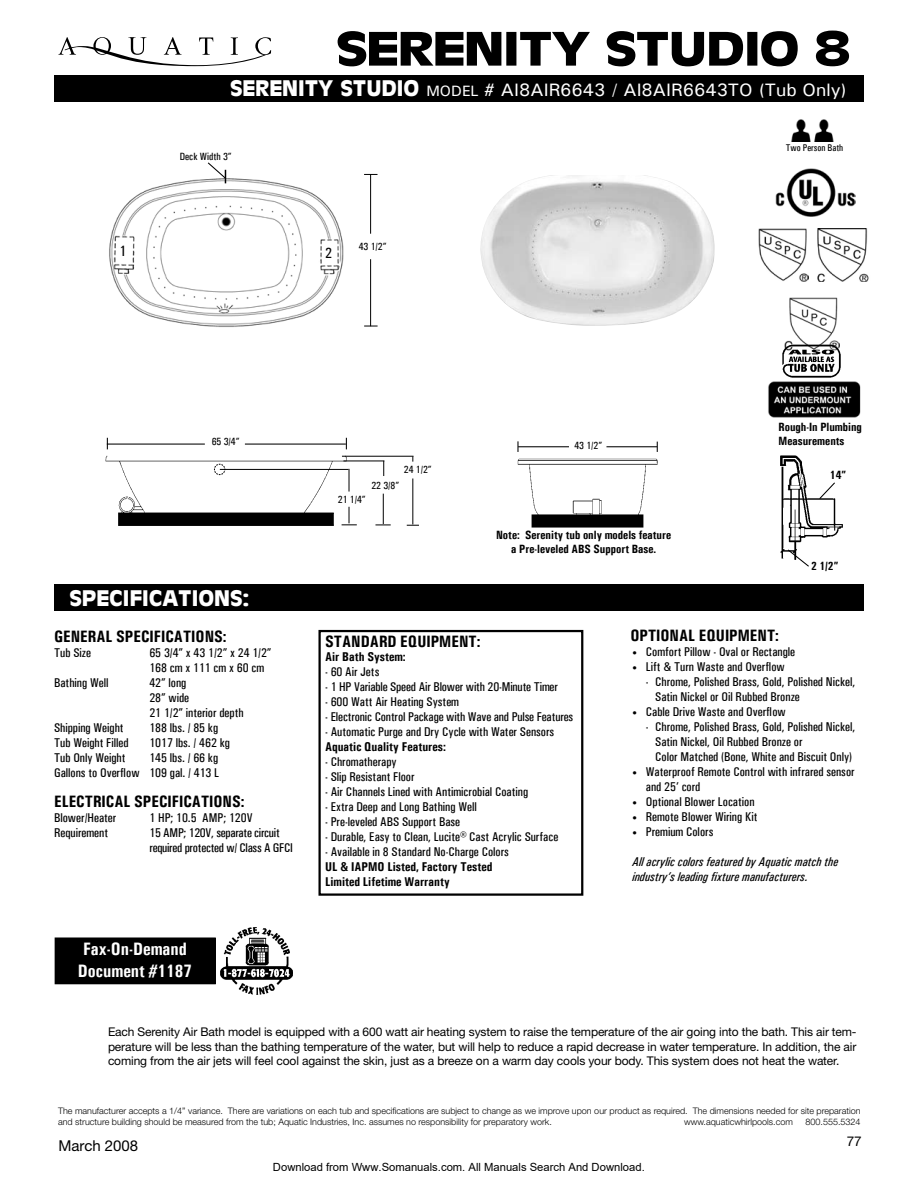
<style>
.page{position:relative;width:918px;height:1188px;background:#fff}
.page>*{position:absolute;margin:0;border:0;box-sizing:border-box;transform-origin:0 0}
.t1{font:700 45px "Antique Olive";letter-spacing:-.03em;color:#000;scale:1.2 1}
.t2{font:700 21px "Antique Olive";color:#fff}
.t3{font:500 18px "Univers";color:#fff}
.t4{font:700 18px/21.6px "Univers Condensed";color:#fff}
.t5{font:700 16.5px "Univers Condensed";color:#000}
.t6{font:15px "Helvetica Neue";color:#000}
.t7{font:500 condensed 15px "Univers";color:#000}
.t8{font:13.5px "Helvetica Neue";color:#000}
.t9{font:500 condensed 12.75px/15px "Univers";color:#000}
.t10{font:700 12.75px/15px "Univers Condensed";color:#000}
.t11{font:italic 500 condensed 12.75px/15px "Univers";color:#000}
.t12{font:500 condensed 12.75px/15px "Univers";letter-spacing:-.02em;color:#000}
.t13{font:12px/14.4px "Helvetica Neue";letter-spacing:-.01em;color:#000;text-align:justify}
.t14{font:700 12px/14.4px "Univers Condensed";color:#000}
.t15{font:11.25px "Arial";color:#000}
.t16{font:500 condensed 10.5px "Univers";color:#000}
.t17{font:500 condensed 9.75px "Univers";color:#000}
.t18{font:300 9px/10.8px "Helvetica Neue";color:#000}
.s1{font-family:"Antique Olive";font-weight:700;font-size:21px}
.s2{font-size:15px}
.s3{font-size:9px}
</style>
<div class="page">
<div style="left:54px;top:75px;width:810px;height:27px;background:#000"></div>
<div style="left:54px;top:584px;width:810px;height:27px;background:#000"></div>
<svg style="left:794px;top:559px;width:15px;height:8px"></svg>
<img style="left:780px;top:455px;width:63px;height:104px">
<img style="left:776px;top:168px;width:79px;height:49px">
<img style="left:817px;top:228px;width:52px;height:53px">
<img style="left:758px;top:229px;width:50px;height:53px">
<img style="left:785px;top:297px;width:54px;height:46px">
<svg style="left:58px;top:37px;width:213px;height:29px"></svg>
<img style="left:791px;top:119px;width:43px;height:23px">
<div style="left:318px;top:630px;width:265px;height:266px;border:2px solid #000"></div>
<img style="left:782px;top:343px;width:59px;height:35px">
<img style="left:517px;top:458px;width:141px;height:70px">
<svg style="left:517px;top:441px;width:2px;height:11px"></svg>
<hr style="left:518px;top:446px;width:139px;height:1px;background:#000">
<div style="left:570px;top:438px;width:36px;height:13px;background:#fff"></div>
<img style="left:109px;top:178px;width:235px;height:149px">
<svg style="left:364px;top:174px;width:14px;height:1px"></svg>
<hr style="left:370px;top:174px;width:1px;height:60px;background:#000">
<hr style="left:370px;top:259px;width:1px;height:67px;background:#000">
<svg style="left:364px;top:326px;width:14px;height:1px"></svg>
<svg style="left:207px;top:162px;width:20px;height:21px"></svg>
<hr style="left:107px;top:444px;width:98px;height:1px;background:#000">
<hr style="left:245px;top:444px;width:101px;height:1px;background:#000">
<img style="left:105px;top:455px;width:245px;height:71px">
<hr style="left:220px;top:469px;width:128px;height:1px;background:#000">
<hr style="left:343px;top:461px;width:41px;height:1px;background:#000">
<svg style="left:383px;top:461px;width:1px;height:15px"></svg>
<hr style="left:383px;top:494px;width:1px;height:30px;background:#000">
<svg style="left:375px;top:525px;width:16px;height:1px"></svg>
<svg style="left:214px;top:464px;width:11px;height:11px"></svg>
<svg style="left:349px;top:469px;width:1px;height:23px"></svg>
<svg style="left:342px;top:507px;width:15px;height:18px"></svg>
<hr style="left:342px;top:456px;width:72px;height:1px;background:#000">
<svg style="left:407px;top:525px;width:12px;height:1px"></svg>
<hr style="left:412px;top:456px;width:1px;height:68px;background:#000">
<div style="left:406px;top:462px;width:18px;height:16px;background:#fff"></div>
<div style="left:55px;top:938px;width:160px;height:46px;background:#000"></div>
<img style="left:221px;top:928px;width:72px;height:66px">
<img style="left:480px;top:175px;width:235px;height:151px">
<img style="left:768px;top:381px;width:93px;height:37px">
<h1 class="t1" style="left:336px;top:19px;width:106px">SERENIT</h1>
<h1 class="t1" style="left:551px;top:19px;width:251px">Y STUDIO 8</h1>
<h2 class="t2" style="left:230px;top:75px;width:53px">SERENIT</h2>
<h3 class="t3" style="left:318px;top:79px;width:530px"><span class="s1">Y STUDIO</span> <span class="s2">Model</span> # AI8AIR6643 / AI8AIR6643TO (Tub Only)</h3>
<p class="t16" style="left:180px;top:151px;width:53px">Deck Width 3”</p>
<p class="t7" style="left:120px;top:242px;width:8px">1</p>
<p class="t7" style="left:325px;top:244px;width:8px">2</p>
<p class="t16" style="left:359px;top:240px;width:29px">43 1/2”</p>
<p class="t16" style="left:212px;top:436px;width:29px">65 3/4”</p>
<h2 class="t2" style="left:69px;top:584px;width:182px">SPECIFICATIONS:</h2>
<p class="t16" style="left:404px;top:464px;width:29px">24 1/2”</p>
<p class="t16" style="left:371px;top:479px;width:29px">22 3/8”</p>
<p class="t16" style="left:338px;top:493px;width:29px">21 1/4”</p>
<p class="t16" style="left:574px;top:439px;width:29px">43 1/2”</p>
<p class="t14" style="left:496px;top:527px;width:177px;text-align:center">Note: Serenity tub only models feature a Pre-leveled ABS Support Base.</p>
<p class="t17" style="left:786px;top:142px;width:59px">Two Person Bath</p>
<p class="t14" style="left:779px;top:419px;width:85px">Rough-In Plumbing<br>Measurements</p>
<p class="t14" style="left:830px;top:468px;width:18px">14”</p>
<p class="t14" style="left:811px;top:558px;width:29px">2 1/2”</p>
<p class="t5" style="left:54px;top:627px;width:129px">General Specificatio</p>
<p class="t5" style="left:205px;top:627px;width:23px">ns:</p>
<p class="t5" style="left:630px;top:626px;width:9px">optio</p>
<p class="t5" style="left:670px;top:626px;width:47px">nal equipm</p>
<p class="t5" style="left:750px;top:626px;width:30px">ent:</p>
<p class="t9" style="left:54px;top:645px;width:38px">Tub Size</p>
<p class="t9" style="left:149px;top:645px;width:124px">65 3/4” x 43 1/2” x 24 1/2”<br>168 cm x 111 cm x 60 cm</p>
<p class="t9" style="left:54px;top:675px;width:56px">Bathing Well</p>
<p class="t9" style="left:149px;top:675px;width:96px">42” long<br>28” wide<br>21 1/2” interior depth</p>
<p class="t9" style="left:54px;top:720px;width:71px">Shipping Weight</p>
<p class="t9" style="left:149px;top:720px;width:70px">188 lbs. / 85 kg</p>
<p class="t9" style="left:54px;top:735px;width:76px">Tub Weight Filled</p>
<p class="t9" style="left:149px;top:735px;width:82px">1017 lbs. / 462 kg</p>
<p class="t9" style="left:54px;top:750px;width:73px">Tub Only Weight</p>
<p class="t5" style="left:325px;top:632px;width:93px">Standard equipm</p>
<p class="t5" style="left:451px;top:632px;width:30px">ent:</p>
<p class="t9" style="left:632px;top:644px;width:164px"><span class="s3">•</span> Comfort Pillow - Oval or Rectangle</p>
<p class="t9" style="left:632px;top:659px;width:154px"><span class="s3">•</span> Lift &amp; Turn Waste and Overflow</p>
<p class="t9" style="left:655px;top:674px;width:202px;text-indent:-9px">- Chrome, Polished Brass, Gold, Polished Nickel,<br>Satin Nickel or Oil Rubbed Bronze</p>
<p class="t9" style="left:632px;top:704px;width:155px"><span class="s3">•</span> Cable Drive Waste and Overflow</p>
<p class="t9" style="left:655px;top:719px;width:202px;text-indent:-9px">- Chrome, Polished Brass, Gold, Polished Nickel,<br>Satin Nickel, Oil Rubbed Bronze or<br>Color Matched (Bone, White and Biscuit only)</p>
<p class="t9" style="left:646px;top:764px;width:210px;text-indent:-13px"><span class="s3">•</span> Waterproof Remote Control with infrared sensor and 25’ cord</p>
<p class="t9" style="left:632px;top:794px;width:124px"><span class="s3">•</span> Optional Blower Location</p>
<p class="t9" style="left:632px;top:809px;width:127px"><span class="s3">•</span> Remote Blower Wiring Kit</p>
<p class="t9" style="left:632px;top:824px;width:82px"><span class="s3">•</span> Premium colors</p>
<p class="t11" style="left:632px;top:854px;width:207px">All acrylic colors featured by Aquatic match the industry’s leading fixture manufacturers.</p>
<p class="t10" style="left:325px;top:649px;width:82px">Air Bath System:</p>
<p class="t9" style="left:325px;top:664px;width:56px">- 60 Air Jets</p>
<p class="t9" style="left:325px;top:679px;width:234px">- 1 HP Variable Speed Air Blower with 20-Minute Timer</p>
<p class="t9" style="left:325px;top:694px;width:135px">- 600 Watt Air Heating System</p>
<p class="t9" style="left:325px;top:709px;width:250px">- Electronic Control Package with wave and pulse Features</p>
<p class="t9" style="left:325px;top:724px;width:231px">- Automatic Purge and Dry Cycle with Water Sensors</p>
<p class="t10" style="left:325px;top:739px;width:122px">Aquatic Quality Features:</p>
<p class="t9" style="left:325px;top:754px;width:73px">- Chromatherapy</p>
<p class="t9" style="left:325px;top:769px;width:91px">- Slip Resistant Floor</p>
<p class="t9" style="left:325px;top:784px;width:205px">- Air Channels Lined with Antimicrobial Coating</p>
<p class="t9" style="left:325px;top:799px;width:153px">- Extra Deep and Long Bathing Well</p>
<p class="t9" style="left:325px;top:814px;width:137px">- Pre-leveled ABS Support Base</p>
<p class="t9" style="left:325px;top:829px;width:235px">- Durable, easy to clean, Lucite® Cast Acrylic Surface</p>
<p class="t9" style="left:325px;top:844px;width:185px">- available in 8 Standard No-Charge Colors</p>
<p class="t10" style="left:325px;top:859px;width:169px">UL &amp; IAPMO Listed, Factory Tested<br>Limited Lifetime Warranty</p>
<p class="t9" style="left:54px;top:750px;width:167px;text-align:right">145 lbs. / 66 kg<br>Gallons to Overflow 109 gal. / 413 L</p>
<p class="t5" style="left:54px;top:792px;width:147px">Electrical Specificatio</p>
<p class="t5" style="left:223px;top:792px;width:23px">ns:</p>
<p class="t9" style="left:54px;top:810px;width:64px">Blower/Heater</p>
<p class="t9" style="left:149px;top:810px;width:105px">1 HP; 10.5 AMP; 120V</p>
<p class="t9" style="left:54px;top:825px;width:56px">Requirement</p>
<p class="t12" style="left:149px;top:825px;width:145px">15 AMP; 120V, separate circuit required protected w/ Class A GFCI</p>
<h3 class="t4" style="left:78px;top:938px;width:116px">Fax-On-Demand<br>Document #1187</h3>
<p class="t13" style="left:108px;top:1025px;width:750px">Each Serenity Air Bath model is equipped with a 600 watt air heating system to raise the temperature of the air going into the bath. This air tem&shy;perature will be less than the bathing temperature of the water, but will help to reduce a rapid decrease in water temperature. In addition, the air coming from the air jets will feel cool against the skin, just as a breeze on a warm day cools your body. This system does not heat the water.</p>
<p class="t18" style="left:58px;top:1105px;width:804px">The manufacturer accepts a 1/4” variance. There are variations on each tub and specifications are subject to change as we improve upon our product as required. The dimensions needed for site preparation and structure building should be measured from the tub; Aquatic Industries, Inc. assumes no responsibility for preparatory work.</p>
<p class="t18" style="left:684px;top:1116px;width:110px">www.aquaticwhirlpools.com</p>
<p class="t18" style="left:805px;top:1116px;width:57px">800.555.5324</p>
<p class="t6" style="left:58px;top:1136px;width:81px">March 2008</p>
<p class="t15" style="left:273px;top:1160px;width:373px">Download from Www.Somanuals.com. All Manuals Search And Download.</p>
<p class="t8" style="left:847px;top:1133px;width:17px">77</p>
</div>
